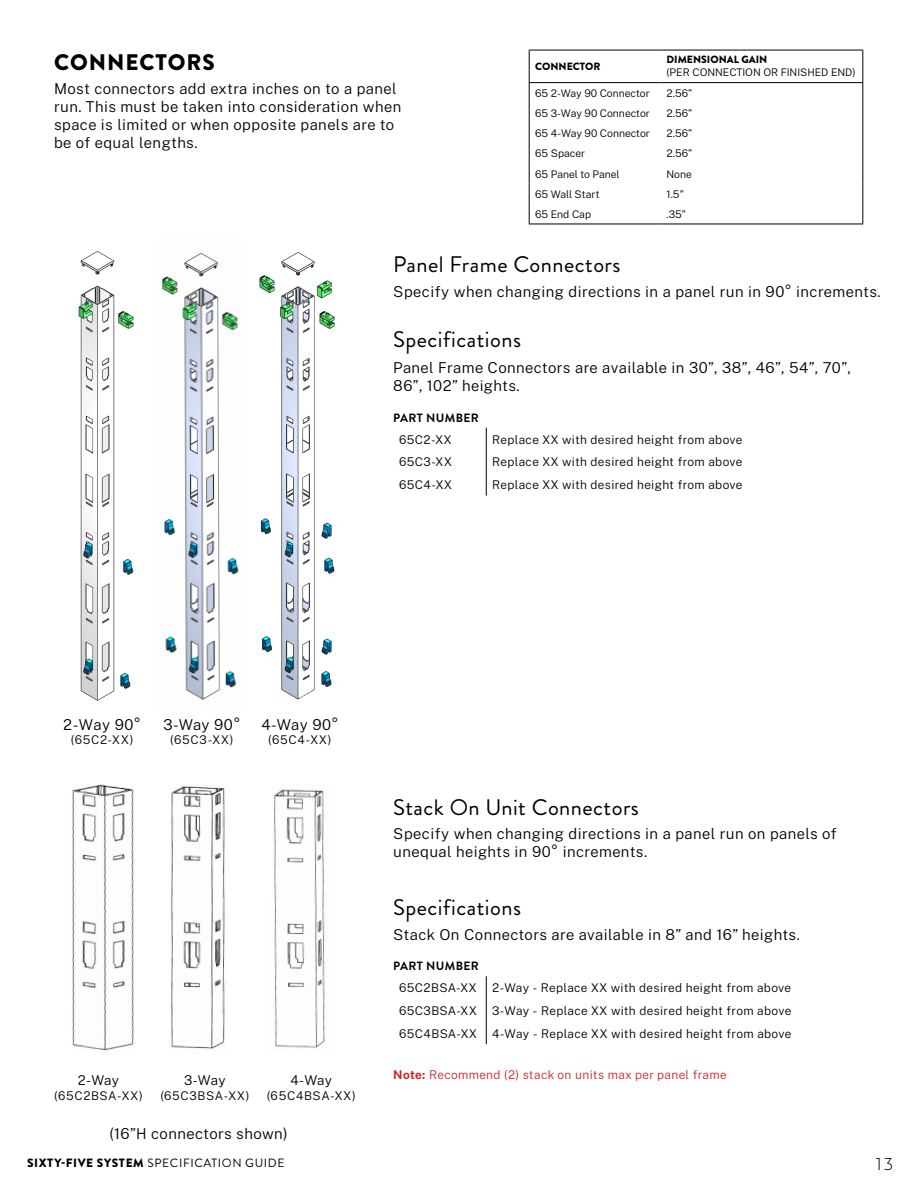
<style>
.page{position:relative;width:918px;height:1188px;background:#fff}
.page>*{position:absolute;margin:0;border:0;box-sizing:border-box;transform-origin:0 0}
.t1{font:22.5px "Brandon Grotesque";letter-spacing:.02em;color:#000}
.t2{font:900 22.5px "Brandon Grotesque";letter-spacing:.04em;color:#000}
.t3{font:200 16.5px "Zeitung Pro";color:#000}
.t4{font:300 15px/18px "Public Sans";letter-spacing:.03em;color:#000}
.t5{font:300 13.5px "Public Sans";letter-spacing:.015em;color:#000}
.t6{font:300 12px "Public Sans";letter-spacing:.03em;color:#000}
.t7{font:300 12px "Public Sans";letter-spacing:.03em;color:#d2232a}
.t8{font:300 12px "Public Sans";letter-spacing:.055em;color:#000}
.t9{font:12px "Brandon Grotesque";letter-spacing:.05em;color:#000}
.t10{font:700 12px "Brandon Grotesque";letter-spacing:.03em;color:#000}
.t11{font:300 10.5px "Public Sans";color:#000}
.t12{font:900 10.5px "Brandon Grotesque";color:#000}
.s1{font-weight:700}
.s2{font-weight:900}
</style>
<div class="page">
<img style="left:78px;top:251px;width:56px;height:450px">
<img style="left:259px;top:252px;width:76px;height:448px">
<img style="left:162px;top:252px;width:77px;height:448px">
<svg style="left:486px;top:428px;width:1px;height:68px"></svg>
<svg style="left:486px;top:976px;width:1px;height:68px"></svg>
<img style="left:72px;top:784px;width:62px;height:267px">
<img style="left:170px;top:786px;width:55px;height:263px">
<img style="left:274px;top:789px;width:51px;height:259px">
<svg style="left:529px;top:83px;width:1px;height:141px"></svg>
<svg style="left:862px;top:83px;width:1px;height:141px"></svg>
<hr style="left:529px;top:224px;width:132px;height:1px;background:#000">
<hr style="left:661px;top:224px;width:202px;height:1px;background:#000">
<hr style="left:529px;top:50px;width:132px;height:1px;background:#000">
<hr style="left:529px;top:50px;width:1px;height:32px;background:#000">
<hr style="left:661px;top:50px;width:202px;height:1px;background:#000">
<hr style="left:862px;top:50px;width:1px;height:32px;background:#000">
<hr style="left:529px;top:82px;width:132px;height:1px;background:#000">
<hr style="left:661px;top:82px;width:202px;height:1px;background:#000">
<h1 class="t2" style="left:54px;top:46px;width:162px">CONNECTORS</h1>
<p class="t4" style="left:54px;top:79px;width:349px">Most connectors add extra inches on to a panel run. This must be taken into consideration when space is limited or when opposite panels are to be of equal lengths.</p>
<p class="t12" style="left:535px;top:59px;width:67px">CONNECTOR</p>
<p class="t12" style="left:667px;top:52px;width:102px">DIMENSIONAL GAIN</p>
<p class="t11" style="left:667px;top:64px;width:191px">(PER CONNECTION OR FINISHED END)</p>
<p class="t11" style="left:535px;top:85px;width:116px">65 2-Way 90 Connector</p>
<p class="t11" style="left:667px;top:85px;width:27px">2.56”</p>
<p class="t11" style="left:535px;top:105px;width:116px">65 3-Way 90 Connector</p>
<p class="t11" style="left:667px;top:105px;width:27px">2.56”</p>
<p class="t11" style="left:535px;top:126px;width:116px">65 4-Way 90 Connector</p>
<p class="t11" style="left:667px;top:126px;width:27px">2.56”</p>
<p class="t11" style="left:535px;top:146px;width:51px">65 Spacer</p>
<p class="t11" style="left:667px;top:146px;width:27px">2.56”</p>
<p class="t11" style="left:535px;top:166px;width:86px">65 Panel to Panel</p>
<p class="t11" style="left:667px;top:166px;width:27px">None</p>
<p class="t11" style="left:535px;top:186px;width:66px">65 Wall Start</p>
<p class="t11" style="left:667px;top:186px;width:19px">1.5”</p>
<p class="t11" style="left:535px;top:206px;width:57px">65 End Cap</p>
<p class="t11" style="left:667px;top:206px;width:21px">.35”</p>
<h1 class="t1" style="left:393px;top:249px;width:229px">Panel Frame Connectors</h1>
<p class="t4" style="left:393px;top:282px;width:489px">Specify when changing directions in a panel run in 90° increments.</p>
<h1 class="t1" style="left:393px;top:324px;width:129px">Specifications</h1>
<p class="t4" style="left:393px;top:358px;width:459px">Panel Frame Connectors are available in 30”, 38”, 46”, 54”, 70”,<br>86”, 102” heights.</p>
<p class="t10" style="left:393px;top:409px;width:87px">PART NUMBER</p>
<p class="t6" style="left:399px;top:430px;width:54px">65C2-XX</p>
<p class="t6" style="left:492px;top:430px;width:252px">Replace XX with desired height from above</p>
<p class="t6" style="left:399px;top:453px;width:54px">65C3-XX</p>
<p class="t6" style="left:492px;top:453px;width:252px">Replace XX with desired height from above</p>
<p class="t6" style="left:399px;top:476px;width:54px">65C4-XX</p>
<p class="t6" style="left:492px;top:476px;width:252px">Replace XX with desired height from above</p>
<p class="t4" style="left:63px;top:715px;width:79px">2-Way 90°</p>
<p class="t6" style="left:71px;top:731px;width:64px">(65C2-XX)</p>
<p class="t4" style="left:163px;top:715px;width:78px">3-Way 90°</p>
<p class="t6" style="left:170px;top:731px;width:65px">(65C3-XX)</p>
<p class="t4" style="left:261px;top:715px;width:78px">4-Way 90°</p>
<p class="t6" style="left:268px;top:731px;width:65px">(65C4-XX)</p>
<p class="t5" style="left:78px;top:1070px;width:43px">2-Way</p>
<p class="t8" style="left:54px;top:1086px;width:90px">(65C2BSA-XX)</p>
<p class="t4" style="left:109px;top:1123px;width:180px">(16”H connectors shown)</p>
<p class="t5" style="left:184px;top:1070px;width:43px">3-Way</p>
<p class="t8" style="left:160px;top:1086px;width:91px">(65C3BSA-XX)</p>
<p class="t5" style="left:290px;top:1070px;width:43px">4-Way</p>
<p class="t8" style="left:267px;top:1086px;width:91px">(65C4BSA-XX)</p>
<h1 class="t1" style="left:393px;top:792px;width:247px">Stack On Unit Connectors</h1>
<p class="t4" style="left:393px;top:824px;width:445px">Specify when changing directions in a panel run on panels of unequal heights in 90° increments.</p>
<h1 class="t1" style="left:393px;top:892px;width:129px">Specifications</h1>
<p class="t4" style="left:393px;top:925px;width:408px">Stack On Connectors are available in 8” and 16” heights.</p>
<p class="t10" style="left:393px;top:958px;width:87px">PART NUMBER</p>
<p class="t6" style="left:399px;top:979px;width:79px">65C2BSA-XX</p>
<p class="t6" style="left:492px;top:979px;width:300px">2-Way - Replace XX with desired height from above</p>
<p class="t6" style="left:399px;top:1002px;width:79px">65C3BSA-XX</p>
<p class="t6" style="left:492px;top:1002px;width:300px">3-Way - Replace XX with desired height from above</p>
<p class="t6" style="left:399px;top:1024px;width:79px">65C4BSA-XX</p>
<p class="t6" style="left:492px;top:1024px;width:301px">4-Way - Replace XX with desired height from above</p>
<p class="t7" style="left:393px;top:1065px;width:335px"><span class="s1">Note:</span> Recommend (2) stack on units max per panel frame</p>
<p class="t9" style="left:27px;top:1154px;width:259px"><span class="s2">SIXTY-FIVE SYSTEM</span> SPECIFICATION GUIDE</p>
<p class="t3" style="left:875px;top:1152px;width:20px">13</p>
</div>
